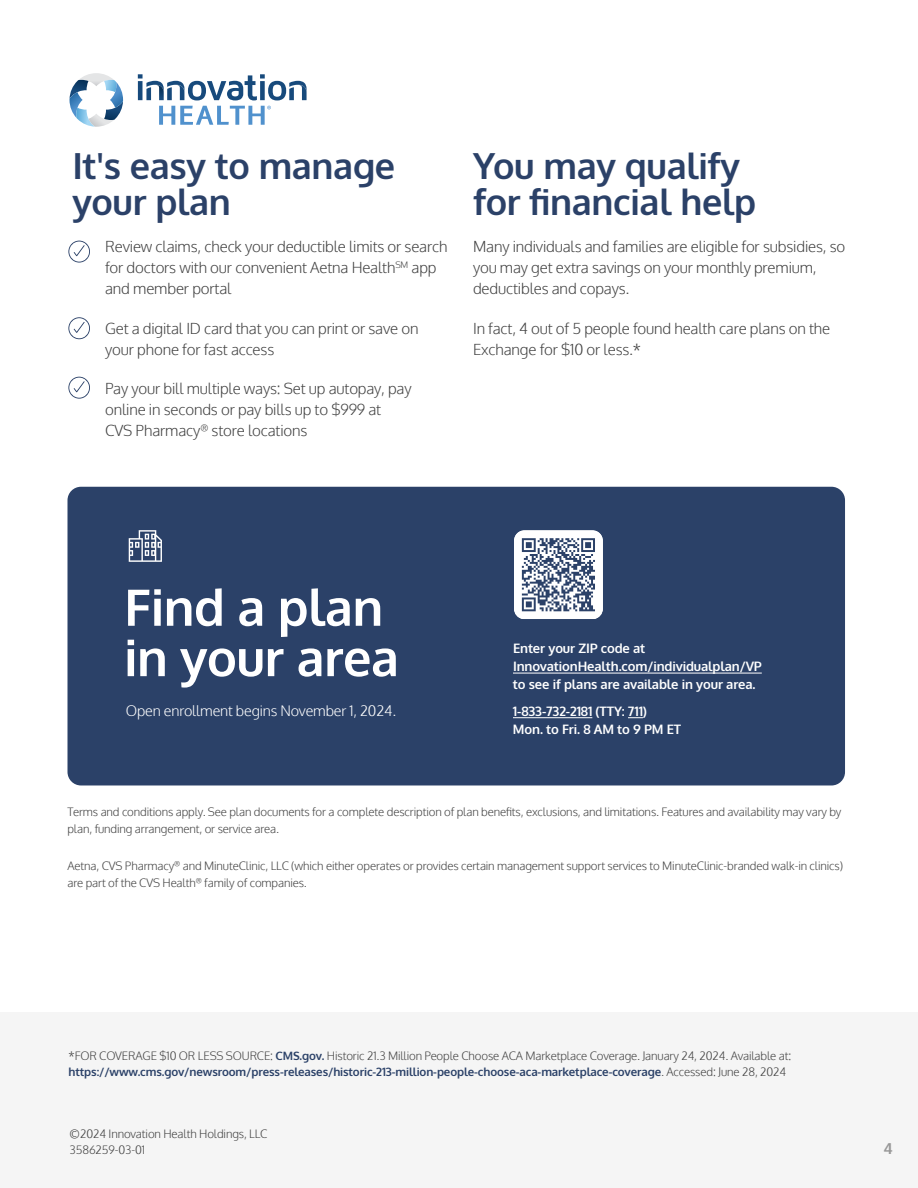
<style>
.page{position:relative;width:918px;height:1188px;background:#fff}
.page>*{position:absolute;margin:0;border:0;box-sizing:border-box;transform-origin:0 0}
.t1{font:700 50.4px/50.4px "Oxygen";letter-spacing:-.01em;color:#fff}
.t2{font:700 36px/36px "Oxygen";letter-spacing:-.01em;color:#2b4168}
.t3{font:300 15.15px/21px "Oxygen";letter-spacing:-.01em;color:#414141}
.t4{font:700 15.15px "Oxygen";color:#989898}
.t5{font:300 14.4px "Oxygen";letter-spacing:-.01em;color:#fff}
.t6{font:700 13.05px/18px "Oxygen";letter-spacing:-.01em;color:#fff}
.t7{font:300 11.55px/17px "Oxygen";letter-spacing:-.01em;color:#414141}
.s1{font-weight:700;color:#2b4168}
</style>
<div class="page">
<div style="left:68px;top:487px;width:777px;height:298px;background:#2b4168;border-radius:14px"></div>
<div style="left:0;top:1012px;width:918px;height:176px;background:#f5f5f5"></div>
<svg style="left:138px;top:74px;width:169px;height:26px"></svg>
<svg style="left:70px;top:73px;width:53px;height:54px"></svg>
<svg style="left:159px;top:106px;width:112px;height:19px"></svg>
<svg style="left:68px;top:241px;width:22px;height:22px"></svg>
<svg style="left:68px;top:317px;width:22px;height:22px"></svg>
<svg style="left:68px;top:377px;width:22px;height:22px"></svg>
<svg style="left:129px;top:530px;width:33px;height:32px"></svg>
<svg style="left:514px;top:530px;width:89px;height:89px"></svg>
<hr style="left:513px;top:673px;width:249px;height:1px;background:#fff">
<hr style="left:513px;top:717px;width:79px;height:1px;background:#fff">
<svg style="left:628px;top:717px;width:15px;height:1px"></svg>
<h2 class="t2" style="left:72px;top:149px;width:324px">It's easy to manage your plan</h2>
<p class="t3" style="left:105px;top:237px;width:344px">Review claims, check your deductible limits or search for doctors with our convenient Aetna Health<sup>SM</sup> app and member portal</p>
<p class="t3" style="left:105px;top:318px;width:315px">Get a digital ID card that you can print or save on your phone for fast access</p>
<p class="t3" style="left:105px;top:379px;width:308px">Pay your bill multiple ways: Set up autopay, pay online in seconds or pay bills up to $999 at<br>CVS Pharmacy<sup>®</sup> store locations</p>
<h2 class="t2" style="left:473px;top:149px;width:285px">You may qualify for financial help</h2>
<p class="t3" style="left:473px;top:237px;width:374px">Many individuals and families are eligible for subsidies, so you may get extra savings on your monthly premium, deductibles and copays.</p>
<p class="t3" style="left:473px;top:318px;width:359px">In fact, 4 out of 5 people found health care plans on the<br>Exchange for $10 or less.*</p>
<h2 class="t1" style="left:124px;top:584px;width:276px">Find a plan in your area</h2>
<p class="t5" style="left:126px;top:702px;width:272px">Open enrollment begins November 1, 2024.</p>
<p class="t6" style="left:513px;top:640px;width:250px">Enter your ZIP code at<br>InnovationHealth.com/individualplan/VP to see if plans are available in your area.</p>
<p class="t6" style="left:513px;top:702px;width:170px">1-833-732-2181 (TTY: 711)<br>Mon. to Fri. 8 AM to 9 PM ET</p>
<p class="t7" style="left:68px;top:804px;width:775px">Terms and conditions apply. See plan documents for a complete description of plan benefits, exclusions, and limitations. Features and availability may vary by plan, funding arrangement, or service area.</p>
<p class="t7" style="left:68px;top:858px;width:777px">Aetna, CVS Pharmacy<sup>®</sup> and MinuteClinic, LLC (which either operates or provides certain management support services to MinuteClinic-branded walk-in clinics) are part of the CVS Health<sup>®</sup> family of companies.</p>
<p class="t7" style="left:69px;top:1048px;width:724px;line-height:16.5px">*FOR COVERAGE $10 OR LESS SOURCE: <span class="s1">CMS.gov.</span> Historic 21.3 Million People Choose ACA Marketplace Coverage. January 24, 2024. Available at: <span class="s1">https://www.cms.gov/newsroom/press-releases/historic-213-million-people-choose-aca-marketplace-coverage</span>. Accessed: June 28, 2024</p>
<p class="t7" style="left:70px;top:1126px;width:199px">©2024 Innovation Health Holdings, LLC</p>
<p class="t7" style="left:70px;top:1142px;width:77px">3586259-03-01</p>
<h3 class="t4" style="left:883px;top:1139px;width:11px">4</h3>
</div>
